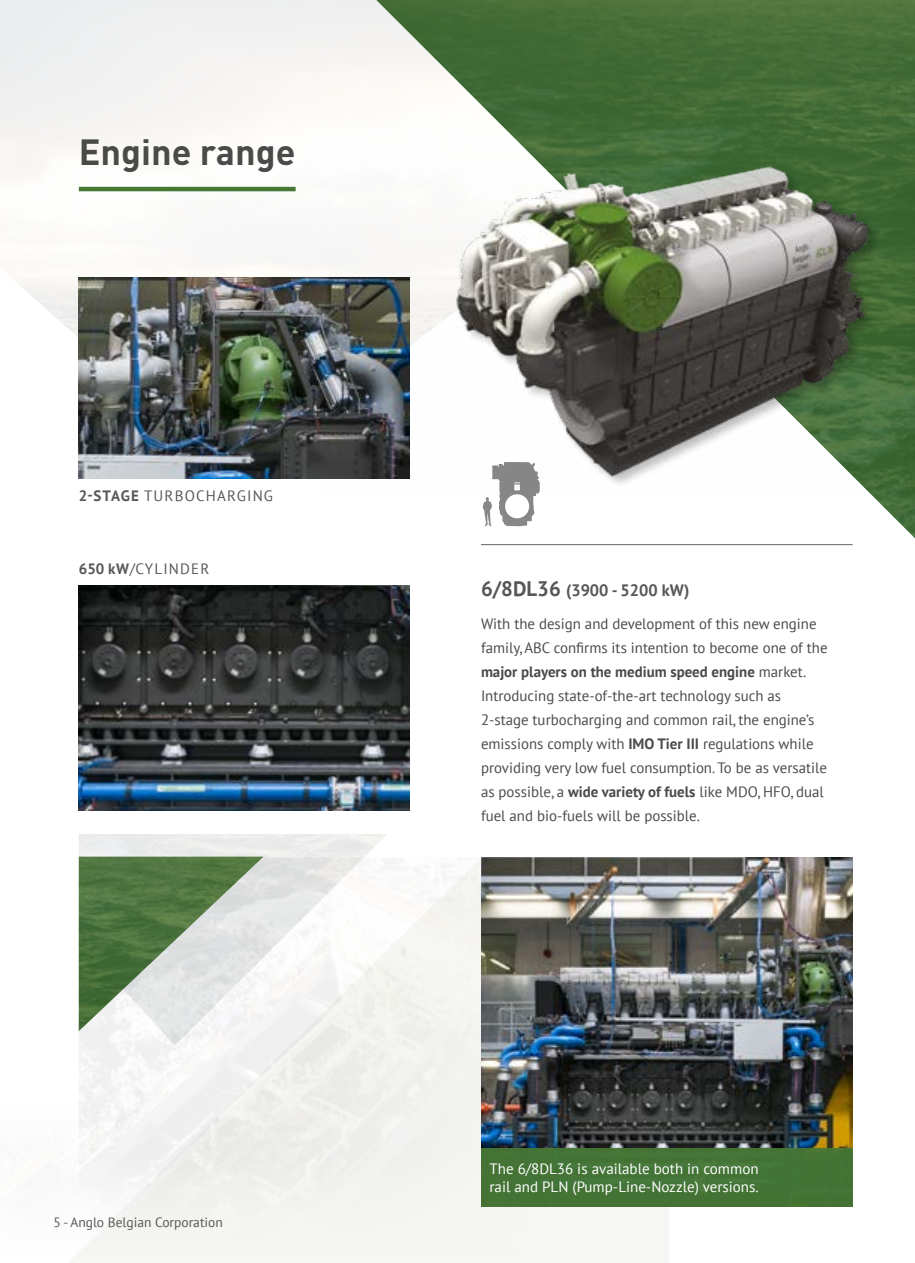
<style>
.page{position:relative;width:915px;height:1263px;background:#fff}
.page>*{position:absolute;margin:0;border:0;box-sizing:border-box;transform-origin:0 0}
.t1{font:700 36px "DIN Pro";color:#4a4a49}
.t2{font:700 16.5px "PT Sans";color:#575756}
.t3{font:15px/24px "PT Sans";color:#4a4a49}
.t4{font:15px/18px "PT Sans";color:#fff}
.t5{font:15px "PT Sans";letter-spacing:.08em;color:#575756}
.t6{font:13.5px "PT Sans";color:#575756}
.s1{font-weight:700}
.s2{font-size:21px}
</style>
<div class="page">
<img style="left:79px;top:859px;width:516px;height:404px">
<div style="left:79px;top:1045px;width:184px;height:60px;background:#f4f4f4"></div>
<img style="left:79px;top:834px;width:330px;height:211px">
<img style="left:0;top:0;width:311px;height:479px">
<img style="left:311px;top:0;width:603px;height:537px">
<img style="left:481px;top:857px;width:371px;height:291px">
<img style="left:79px;top:278px;width:244px;height:201px">
<svg style="left:482px;top:494px;width:57px;height:32px"></svg>
<img style="left:323px;top:152px;width:591px;height:342px">
<hr style="left:79px;top:187px;width:216px;height:4px;background:#467735">
<hr style="left:481px;top:544px;width:371px;height:1px;background:#646363">
<img style="left:79px;top:586px;width:330px;height:224px">
<div style="left:481px;top:1148px;width:371px;height:58px;background:#467735"></div>
<img style="left:914px;top:0;width:1px;height:538px">
<h1 class="t1" style="left:79px;top:128px;width:218px">Engine range</h1>
<p class="t5" style="left:79px;top:486px;width:196px"><span class="s1">2-STAGE</span> TURBOCHARGING</p>
<p class="t5" style="left:79px;top:559px;width:132px"><span class="s1">650 kW</span>/CYLINDER</p>
<p class="t6" style="left:54px;top:1214px;width:171px">5 - Anglo Belgian Corporation</p>
<p class="t2" style="left:481px;top:579px;width:210px"><span class="s2">6/8DL36</span> (3900 - 5200 kW)</p>
<p class="t3" style="left:481px;top:611px;width:348px">With the design and development of this new engine family, ABC confirms its intention to become one of the <span class="s1">major players on the medium speed engine</span> market.<br>Introducing state-of-the-art technology such as 2-stage turbocharging and common rail, the engine’s emissions comply with <span class="s1">IMO Tier III</span> regulations while providing very low fuel consumption. To be as versatile as possible, a <span class="s1">wide variety of fuels</span> like MDO, HFO, dual fuel and bio-fuels will be possible.</p>
<p class="t4" style="left:489px;top:1159px;width:270px">The 6/8DL36 is available both in common rail and PLN (Pump-Line-Nozzle) versions.</p>
</div>
